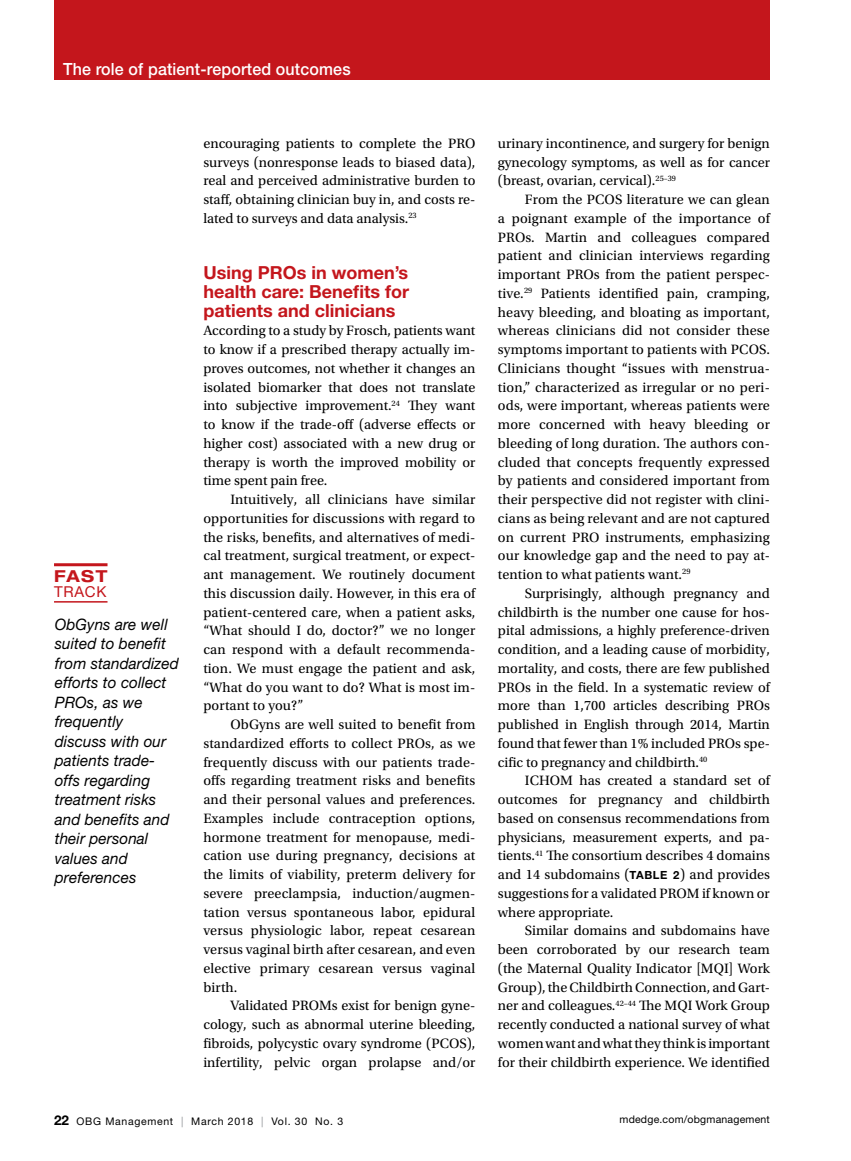
<style>
.page{position:relative;width:851px;height:1161px;background:#fff}
.page>*{position:absolute;margin:0;border:0;box-sizing:border-box;transform-origin:0 0}
.t1{font:700 18px/18.8px "Helvetica Neue LT Std";color:#c4161c;text-align:justify}
.t2{font:500 16.8px "Helvetica Neue LT Std";letter-spacing:.01em;color:#fff;scale:.95 1}
.t3{font:700 expanded 16.5px "Helvetica Neue LT Std";color:#c4161c}
.t4{font:italic 15.75px/19.5px "Helvetica Neue LT Std";letter-spacing:.005em;color:#000}
.t5{font:15px "Helvetica Neue LT Std";letter-spacing:.05em;color:#c4161c}
.t6{font:14.25px/18.8px "Utopia Std";color:#000;text-align:justify}
.t7{font:10.5px "Helvetica Neue LT Std";letter-spacing:.065em;color:#000}
.t8{font:10.5px "Helvetica Neue LT Std";letter-spacing:.02em;color:#000}
.s1{font-family:"Helvetica Neue LT Std";font-weight:700;font-size:11.25px}
.s2{font-weight:700;font-size:13.5px}
.s3{color:#939598}
</style>
<div class="page">
<div style="left:54px;top:0;width:716px;height:80px;background:#c4161c"></div>
<hr style="left:54px;top:601px;width:53px;height:2px;background:#c4161c">
<hr style="left:54px;top:563px;width:53px;height:3px;background:#c4161c">
<p class="t2" style="left:63px;top:59px;width:304px">The role of patient-reported outcomes</p>
<p class="t3" style="left:54px;top:566px;width:55px">FAST</p>
<p class="t5" style="left:54px;top:583px;width:54px">TRACK</p>
<p class="t4" style="left:55px;top:614px;width:126px">ObGyns are well suited to benefit from standardized efforts to collect<br>PROs, as we frequently<br>discuss with our patients trade&shy;offs regarding treatment risks and benefits and their personal values and preferences</p>
<p class="t6" style="left:203px;top:134px;width:273px">encouraging patients to complete the PRO surveys (nonresponse leads to biased data), real and perceived administrative burden to staff, obtaining clinician buy in, and costs re&shy;lated to surveys and data analysis.<sup>23</sup></p>
<p class="t1" style="left:203px;top:263px;width:207px">Using PROs in women’s health care: Benefits for patients and clinicians</p>
<p class="t6" style="left:203px;top:322px;width:273px">According to a study by Frosch, patients want to know if a prescribed therapy actually im&shy;proves outcomes, not whether it changes an isolated biomarker that does not translate into subjective improvement.<sup>24</sup> They want to know if the trade-off (adverse effects or higher cost) associated with a new drug or therapy is worth the improved mobility or time spent pain free.</p>
<p class="t6" style="left:203px;top:490px;width:273px;text-indent:27px">Intuitively, all clinicians have similar opportunities for discussions with regard to the risks, benefits, and alternatives of medi&shy;cal treatment, surgical treatment, or expect&shy;ant management. We routinely document this discussion daily. However, in this era of patient-centered care, when a patient asks, “What should I do, doctor?” we no longer can respond with a default recommenda&shy;tion. We must engage the patient and ask, “What do you want to do? What is most im&shy;portant to you?”</p>
<p class="t6" style="left:203px;top:715px;width:273px;text-indent:27px">ObGyns are well suited to benefit from standardized efforts to collect PROs, as we frequently discuss with our patients trade&shy;offs regarding treatment risks and benefits and their personal values and preferences.<br>Examples include contraception options, hormone treatment for menopause, medi&shy;cation use during pregnancy, decisions at the limits of viability, preterm delivery for severe preeclampsia, induction/augmen&shy;tation versus spontaneous labor, epidural versus physiologic labor, repeat cesarean versus vaginal birth after cesarean, and even elective primary cesarean versus vaginal birth.</p>
<p class="t6" style="left:203px;top:997px;width:273px;text-indent:27px">Validated PROMs exist for benign gyne&shy;cology, such as abnormal uterine bleeding, fibroids, polycystic ovary syndrome (PCOS), infertility, pelvic organ prolapse and/or</p>
<p class="t6" style="left:498px;top:134px;width:273px">urinary incontinence, and surgery for benign gynecology symptoms, as well as for cancer (breast, ovarian, cervical).<sup>25–39</sup></p>
<p class="t6" style="left:498px;top:190px;width:273px;text-indent:27px">From the PCOS literature we can glean a poignant example of the importance of PROs. Martin and colleagues compared patient and clinician interviews regarding important PROs from the patient perspec&shy;tive.<sup>29</sup> Patients identified pain, cramping, heavy bleeding, and bloating as important, whereas clinicians did not consider these symptoms important to patients with PCOS.<br>Clinicians thought “issues with menstrua&shy;tion,” characterized as irregular or no peri&shy;ods, were important, whereas patients were more concerned with heavy bleeding or bleeding of long duration. The authors con&shy;cluded that concepts frequently expressed by patients and considered important from their perspective did not register with clini&shy;cians as being relevant and are not captured on current PRO instruments, emphasizing our knowledge gap and the need to pay at&shy;tention to what patients want.<sup>29</sup></p>
<p class="t6" style="left:498px;top:584px;width:273px;text-indent:27px">Surprisingly, although pregnancy and childbirth is the number one cause for hos&shy;pital admissions, a highly preference-driven condition, and a leading cause of morbidity, mortality, and costs, there are few published PROs in the field. In a systematic review of more than 1,700 articles describing PROs published in English through 2014, Martin found that fewer than 1% included PROs spe&shy;cific to pregnancy and childbirth.<sup>40</sup></p>
<p class="t6" style="left:498px;top:772px;width:273px;text-indent:27px">ICHOM has created a standard set of outcomes for pregnancy and childbirth based on consensus recommendations from physicians, measurement experts, and pa&shy;tients.<sup>41</sup> The consortium describes 4 domains and 14 subdomains (<span class="s1">TABLE 2</span>) and provides suggestions for a validated PROM if known or where appropriate.</p>
<p class="t6" style="left:498px;top:922px;width:273px;text-indent:27px">Similar domains and subdomains have been corroborated by our research team (the Maternal Quality Indicator [MQI] Work Group), the Childbirth Connection, and Gart&shy;ner and colleagues.<sup>42–44</sup> The MQI Work Group recently conducted a national survey of what women want and what they think is important for their childbirth experience. We identified</p>
<p class="t7" style="left:54px;top:1115px;width:291px"><span class="s2">22</span> OBG Management <span class="s3">|</span> March 2018 <span class="s3">|</span> Vol. 30 No. 3</p>
<p class="t8" style="left:619px;top:1114px;width:152px">mdedge.com/obgmanagement</p>
</div>
